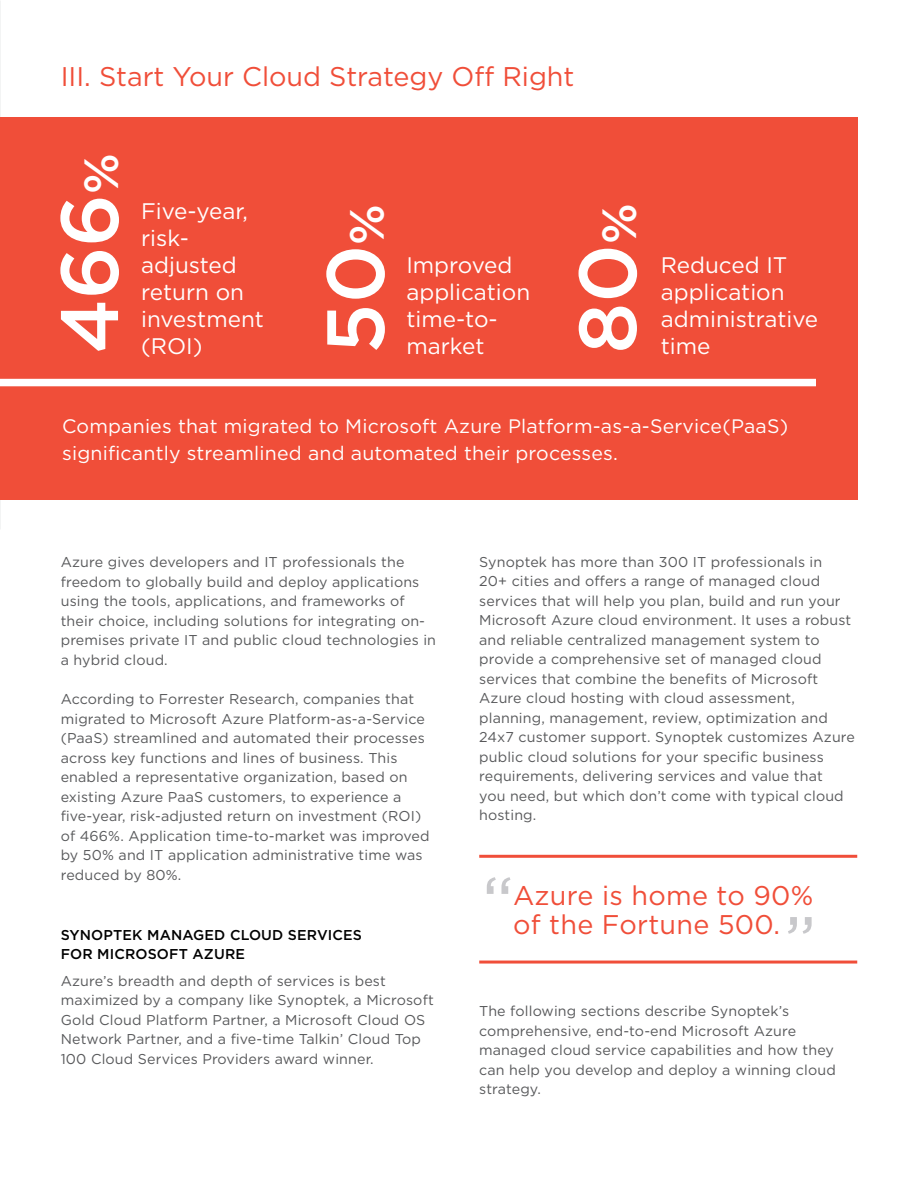
<style>
.page{position:relative;width:918px;height:1188px;background:#fff}
.page>*{position:absolute;margin:0;border:0;box-sizing:border-box;transform-origin:0 0}
.t1{font:500 81px "Gotham";letter-spacing:-.005em;color:#fff}
.t2{font:73.5px "Gotham";color:#c8c8cb}
.t3{font:27px/28.5px "Gotham";color:#f04e39}
.t4{font:22.5px/27px "Gotham";color:#fff}
.t5{font:19.5px/27px "Gotham";letter-spacing:.01em;color:#fff}
.t6{font:14.25px/19.5px "Gotham";letter-spacing:.01em;color:#58595b}
.t7{font:500 14.25px/19.5px "Gotham";letter-spacing:.01em;color:#000}
.s1{font-size:48px}
</style>
<div class="page">
<img style="left:0;top:0;width:1px;height:529px">
<div style="left:0;top:118px;width:857px;height:382px;background:#f04e39"></div>
<hr style="left:479px;top:855px;width:378px;height:3px;background:#f04e39">
<hr style="left:479px;top:961px;width:378px;height:3px;background:#f04e39">
<div style="left:0;top:379px;width:816px;height:7px;background:#fff"></div>
<h3 class="t3" style="left:61px;top:62px;width:515px">III. Start Your Cloud Strategy Off Right</h3>
<h1 class="t1" style="left:36px;top:354px;width:202px;rotate:-90deg">466<span class="s1">%</span></h1>
<h3 class="t4" style="left:141px;top:197px;width:124px">Five-year, risk&shy;adjusted return on investment (ROI)</h3>
<h1 class="t1" style="left:302px;top:354px;width:151px;rotate:-90deg">50<span class="s1">%</span></h1>
<h1 class="t1" style="left:555px;top:354px;width:152px;rotate:-90deg">80<span class="s1">%</span></h1>
<h3 class="t4" style="left:406px;top:251px;width:125px">Improved application time-to&shy;market</h3>
<h3 class="t4" style="left:661px;top:251px;width:159px">Reduced IT application administrative time</h3>
<h3 class="t5" style="left:62px;top:413px;width:727px">Companies that migrated to Microsoft Azure Platform-as-a-Service(PaaS) significantly streamlined and automated their processes.</h3>
<p class="t6" style="left:61px;top:552px;width:377px">Azure gives developers and IT professionals the freedom to globally build and deploy applications using the tools, applications, and frameworks of their choice, including solutions for integrating on&shy;premises private IT and public cloud technologies in a hybrid cloud.</p>
<p class="t6" style="left:61px;top:689px;width:370px">According to Forrester Research, companies that migrated to Microsoft Azure Platform-as-a-Service (PaaS) streamlined and automated their processes across key functions and lines of business. This enabled a representative organization, based on existing Azure PaaS customers, to experience a five-year, risk-adjusted return on investment (ROI) of 466%. Application time-to-market was improved by 50% and IT application administrative time was reduced by 80%.</p>
<p class="t7" style="left:61px;top:925px;width:303px">SYNOPTEK MANAGED CLOUD SERVICES<br>FOR MICROSOFT AZURE</p>
<p class="t6" style="left:61px;top:970px;width:375px">Azure’s breadth and depth of services is best maximized by a company like Synoptek, a Microsoft Gold Cloud Platform Partner, a Microsoft Cloud OS Network Partner, and a five-time Talkin’ Cloud Top 100 Cloud Services Providers award winner.</p>
<p class="t6" style="left:479px;top:552px;width:377px">Synoptek has more than 300 IT professionals in<br>20+ cities and offers a range of managed cloud services that will help you plan, build and run your Microsoft Azure cloud environment. It uses a robust and reliable centralized management system to provide a comprehensive set of managed cloud services that combine the benefits of Microsoft Azure cloud hosting with cloud assessment, planning, management, review, optimization and 24x7 customer support. Synoptek customizes Azure public cloud solutions for your specific business requirements, delivering services and value that<br>you need, but which don’t come with typical cloud hosting.</p>
<h2 class="t2" style="left:482px;top:856px;width:34px">“</h2>
<h3 class="t3" style="left:513px;top:881px;width:302px">Azure is home to 90% of the Fortune 500.</h3>
<h2 class="t2" style="left:817px;top:955px;width:34px;rotate:-180deg">“</h2>
<p class="t6" style="left:479px;top:1001px;width:358px">The following sections describe Synoptek’s comprehensive, end-to-end Microsoft Azure managed cloud service capabilities and how they can help you develop and deploy a winning cloud strategy.</p>
</div>
